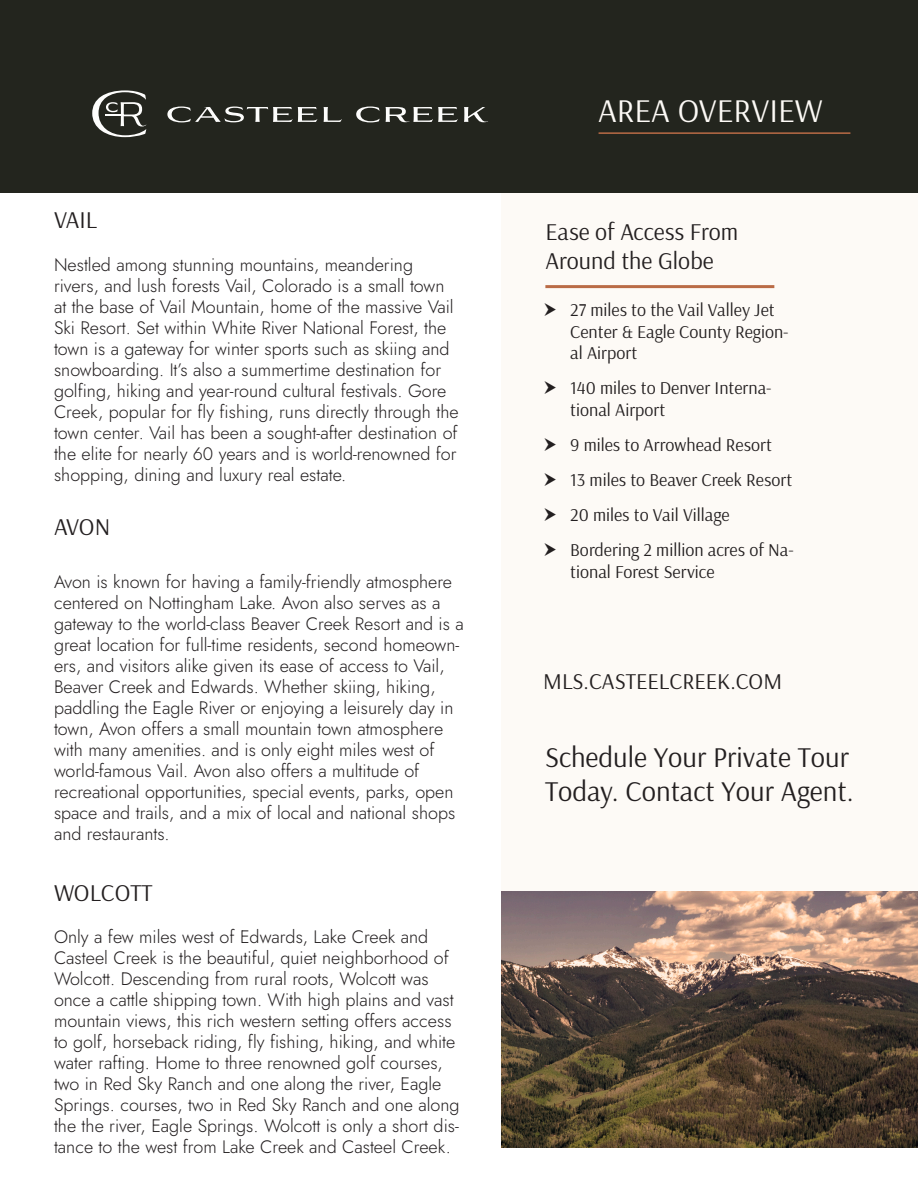
<style>
.page{position:relative;width:918px;height:1188px;background:#fff}
.page>*{position:absolute;margin:0;border:0;box-sizing:border-box;transform-origin:0 0}
.t1{font:33px "Arsenal";color:#fdfaf6}
.t2{font:28.5px/34.2px "Arsenal";color:#231f20}
.t3{font:24px "Arsenal";color:#231f20}
.t4{font:22.5px "Arsenal";color:#231f20}
.t5{font:300 18px/21px "Jost";color:#231f20}
.t6{font:18px/21.6px "Arsenal";color:#231f20}
</style>
<div class="page">
<div style="left:502px;top:173px;width:416px;height:727px;background:#fdfaf6"></div>
<img style="left:501px;top:891px;width:417px;height:257px">
<div style="left:0;top:0;width:918px;height:192px;background:#23251e"></div>
<svg style="left:92px;top:90px;width:54px;height:47px"></svg>
<svg style="left:167px;top:107px;width:150px;height:15px"></svg>
<svg style="left:324px;top:107px;width:18px;height:15px"></svg>
<svg style="left:356px;top:107px;width:24px;height:15px"></svg>
<svg style="left:386px;top:107px;width:72px;height:15px"></svg>
<svg style="left:464px;top:107px;width:24px;height:15px"></svg>
<hr style="left:599px;top:132px;width:251px;height:2px;background:#ba6b46">
<hr style="left:545px;top:285px;width:229px;height:3px;background:#ba6b46">
<p class="t3" style="left:54px;top:204px;width:45px">VAIL</p>
<p class="t5" style="left:54px;top:254px;width:406px">Nestled among stunning mountains, meandering rivers, and lush forests Vail, Colorado is a small town at the base of Vail Mountain, home of the massive Vail Ski Resort. Set within White River National Forest, the town is a gateway for winter sports such as skiing and snowboarding. It’s also a summertime destination for golfing, hiking and year-round cultural festivals. Gore Creek, popular for fly fishing, runs directly through the town center. Vail has been a sought-after destination of the elite for nearly 60 years and is world-renowned for shopping, dining and luxury real estate.</p>
<p class="t3" style="left:54px;top:510px;width:58px">AVON</p>
<p class="t5" style="left:54px;top:571px;width:411px">Avon is known for having a family-friendly atmosphere centered on Nottingham Lake. Avon also serves as a gateway to the world-class Beaver Creek Resort and is a great location for full-time residents, second homeown&shy;ers, and visitors alike given its ease of access to Vail, Beaver Creek and Edwards. Whether skiing, hiking, paddling the Eagle River or enjoying a leisurely day in town, Avon offers a small mountain town atmosphere with many amenities. and is only eight miles west of world-famous Vail. Avon also offers a multitude of recreational opportunities, special events, parks, open space and trails, and a mix of local and national shops and restaurants.</p>
<p class="t3" style="left:54px;top:877px;width:100px">WOLCOTT</p>
<p class="t5" style="left:54px;top:927px;width:407px">Only a few miles west of Edwards, Lake Creek and Casteel Creek is the beautiful, quiet neighborhood of Wolcott. Descending from rural roots, Wolcott was once a cattle shipping town. With high plains and vast mountain views, this rich western setting offers access to golf, horseback riding, fly fishing, hiking, and white water rafting. Home to three renowned golf courses, two in Red Sky Ranch and one along the river, Eagle Springs. courses, two in Red Sky Ranch and one along the the river, Eagle Springs. Wolcott is only a short dis&shy;tance to the west from Lake Creek and Casteel Creek.</p>
<p class="t1" style="left:598px;top:88px;width:226px">AREA OVERVIEW</p>
<p class="t3" style="left:545px;top:216px;width:194px">Ease of Access From</p>
<p class="t3" style="left:545px;top:245px;width:170px">Around the Globe</p>
<p class="t6" style="left:570px;top:299px;width:220px">27 miles to the Vail Valley Jet<br>Center &amp; Eagle County Region&shy;al Airport</p>
<p class="t6" style="left:570px;top:377px;width:203px">140 miles to Denver Interna&shy;tional Airport</p>
<p class="t6" style="left:570px;top:434px;width:203px">9 miles to Arrowhead Resort</p>
<p class="t6" style="left:570px;top:469px;width:223px">13 miles to Beaver Creek Resort</p>
<p class="t6" style="left:570px;top:504px;width:161px">20 miles to Vail Village</p>
<p class="t6" style="left:570px;top:539px;width:225px">Bordering 2 million acres of Na&shy;tional Forest Service</p>
<p class="t4" style="left:543px;top:666px;width:240px">MLS.CASTEELCREEK.COM</p>
<p class="t2" style="left:545px;top:740px;width:310px">Schedule Your Private Tour<br>Today. Contact Your Agent.</p>
</div>
